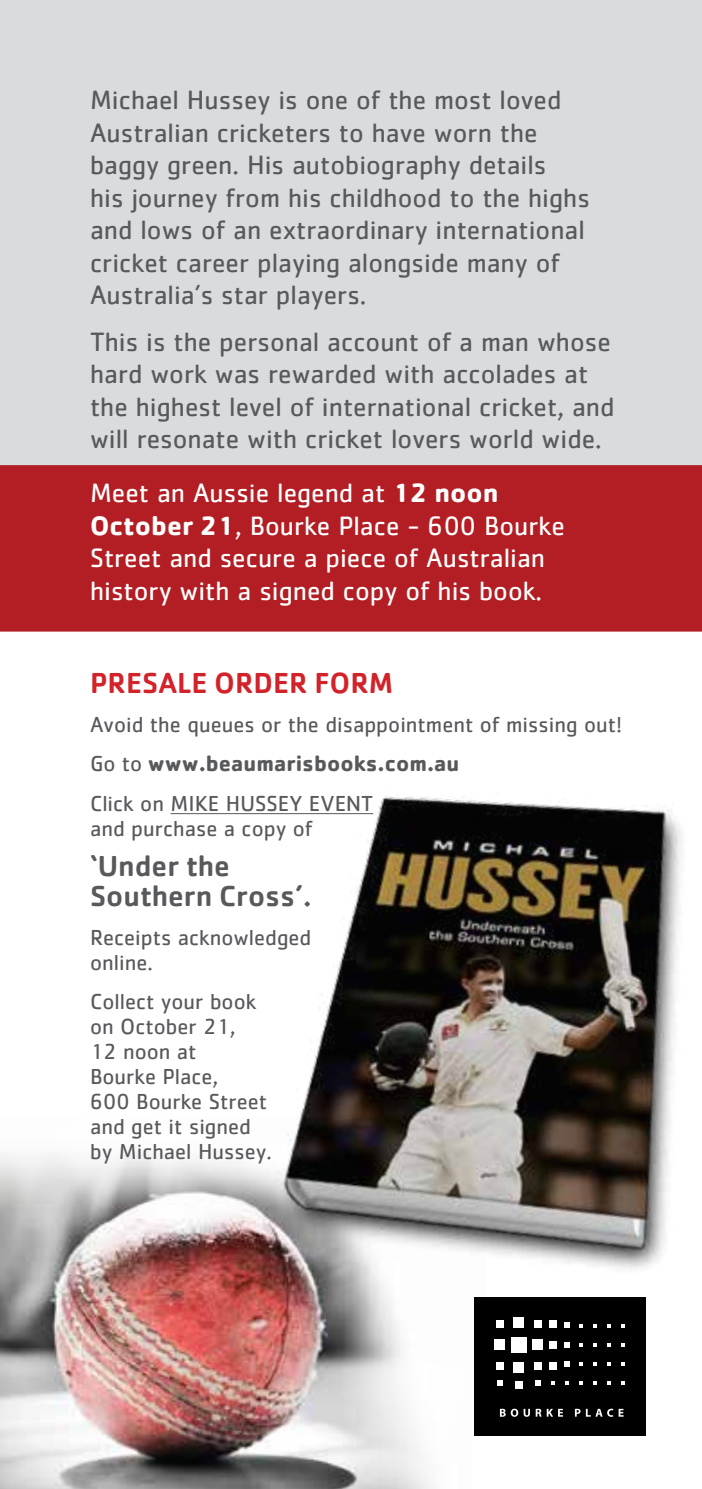
<style>
.page{position:relative;width:702px;height:1489px;background:#fff}
.page>*{position:absolute;margin:0;border:0;box-sizing:border-box;transform-origin:0 0}
.t1{font:500 30px/30px "Cachet Std";color:#58595b}
.t2{font:500 30px "Cachet Std";color:#d2232a}
.t3{font:27.5px/32.5px "Cachet Std";color:#58595b}
.t4{font:27.5px/32.5px "Cachet Std";color:#fff}
.t5{font:22.5px/25px "Cachet Std";color:#58595b}
.s1{font-weight:700}
</style>
<div class="page">
<img style="left:0;top:1153px;width:432px;height:335px">
<div style="left:0;top:0;width:702px;height:462px;background:#dadbdc"></div>
<img style="left:177px;top:796px;width:505px;height:565px">
<div style="left:474px;top:1297px;width:171px;height:139px;background:#000"></div>
<div style="left:511px;top:1337px;width:15px;height:15px;background:#fff"></div>
<div style="left:532px;top:1339px;width:10px;height:10px;background:#fff"></div>
<div style="left:513px;top:1361px;width:11px;height:11px;background:#fff"></div>
<div style="left:513px;top:1317px;width:11px;height:10px;background:#fff"></div>
<div style="left:494px;top:1339px;width:11px;height:10px;background:#fff"></div>
<div style="left:549px;top:1341px;width:7px;height:7px;background:#fff"></div>
<div style="left:534px;top:1320px;width:7px;height:7px;background:#fff"></div>
<div style="left:515px;top:1380px;width:7px;height:7px;background:#fff"></div>
<div style="left:496px;top:1320px;width:7px;height:7px;background:#fff"></div>
<div style="left:534px;top:1361px;width:7px;height:7px;background:#fff"></div>
<div style="left:496px;top:1361px;width:7px;height:7px;background:#fff"></div>
<svg style="left:564px;top:1342px;width:5px;height:5px"></svg>
<div style="left:549px;top:1320px;width:7px;height:7px;background:#fff"></div>
<svg style="left:564px;top:1322px;width:5px;height:5px"></svg>
<div style="left:549px;top:1361px;width:7px;height:7px;background:#fff"></div>
<svg style="left:564px;top:1361px;width:5px;height:5px"></svg>
<svg style="left:535px;top:1380px;width:5px;height:5px"></svg>
<svg style="left:497px;top:1380px;width:5px;height:5px"></svg>
<svg style="left:551px;top:1381px;width:4px;height:3px"></svg>
<svg style="left:565px;top:1381px;width:4px;height:3px"></svg>
<svg style="left:500px;top:1408px;width:63px;height:8px"></svg>
<svg style="left:575px;top:1408px;width:5px;height:8px"></svg>
<svg style="left:586px;top:1408px;width:37px;height:8px"></svg>
<div style="left:0;top:462px;width:702px;height:170px;background:#b31e24"></div>
<hr style="left:170px;top:813px;width:203px;height:1px;background:#58595b">
<p class="t3" style="left:90px;top:83px;width:501px">Michael Hussey is one of the most loved Australian cricketers to have worn the baggy green. His autobiography details<br>his journey from his childhood to the highs and lows of an extraordinary international cricket career playing alongside many of Australia’s star players.</p>
<p class="t3" style="left:90px;top:325px;width:526px">This is the personal account of a man whose hard work was rewarded with accolades at the highest level of international cricket, and will resonate with cricket lovers world wide.</p>
<p class="t4" style="left:90px;top:476px;width:476px">Meet an Aussie legend at <span class="s1">12 noon October 21</span>, Bourke Place - 600 Bourke Street and secure a piece of Australian history with a signed copy of his book.</p>
<p class="t2" style="left:90px;top:664px;width:304px">PRESALE ORDER FORM</p>
<p class="t5" style="left:90px;top:704px;width:533px;line-height:39.2px">Avoid the queues or the disappointment of missing out!<br>Go to <span class="s1">www.beaumarisbooks.com.au<br></span>Click on MIKE HUSSEY EVENT</p>
<p class="t5" style="left:90px;top:815px;width:224px">and purchase a copy of</p>
<p class="t1" style="left:90px;top:849px;width:223px">‘Under the<br>Southern Cross’.</p>
<p class="t5" style="left:90px;top:924px;width:223px">Receipts acknowledged online.</p>
<p class="t5" style="left:90px;top:988px;width:183px">Collect your book on October 21,<br>12 noon at<br>Bourke Place,<br>600 Bourke Street and get it signed by Michael Hussey.</p>
</div>
